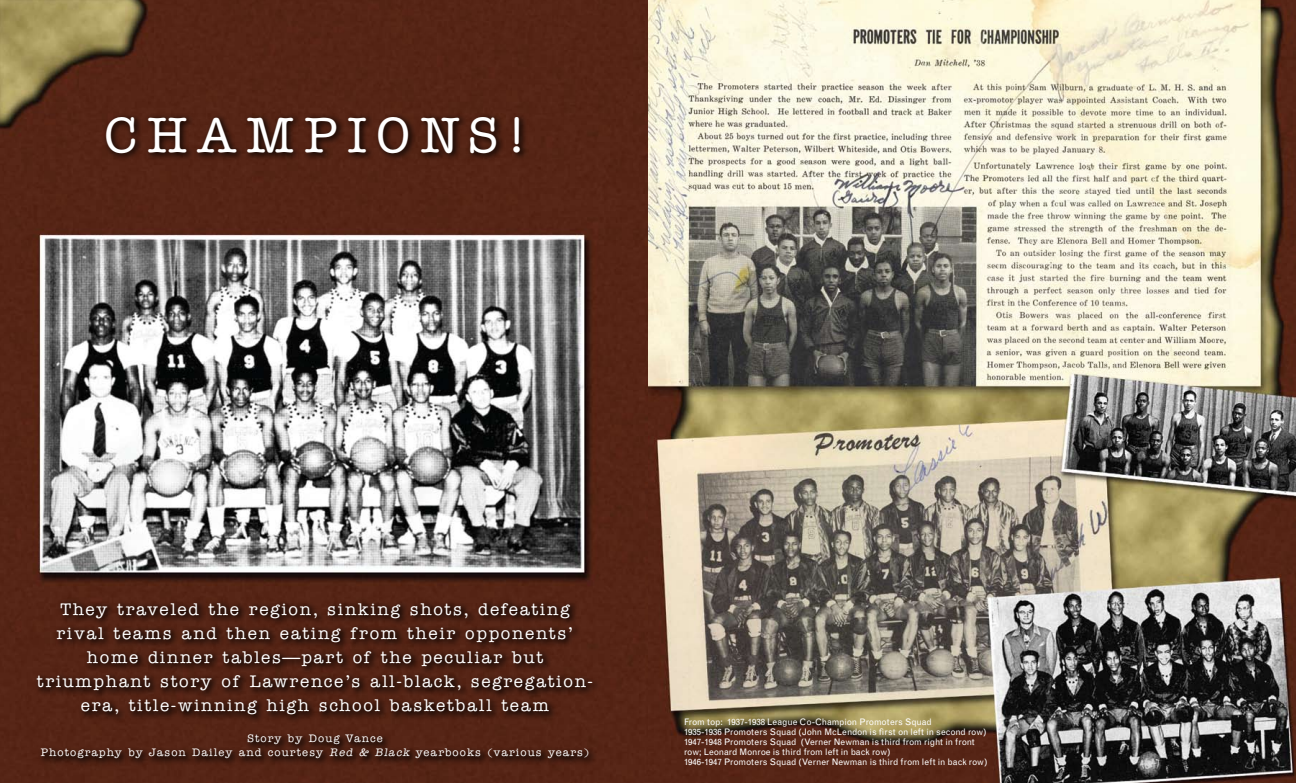
<style>
.page{position:relative;width:1296px;height:783px;background:#fff}
.page>*{position:absolute;margin:0;border:0;box-sizing:border-box;transform-origin:0 0}
.t1{font:500 50px "American Typewriter Std";letter-spacing:.2em;color:#fff}
.t2{font:500 17px/24px "American Typewriter Std";letter-spacing:.1em;color:#fff;text-align:center}
.t3{font:500 11px/14px "American Typewriter Std";letter-spacing:.1em;color:#fff;text-align:center}
.t4{font:9px/10px "Grotesque MT Std";color:#fff}
.s1{font-style:italic}
</style>
<div class="page">
<img style="left:0;top:0;width:1296px;height:783px">
<div style="left:101px;top:112px;width:576px;height:137px;background:#000;opacity:.75"></div>
<div style="left:32px;top:597px;width:595px;height:140px;background:#000;opacity:.75"></div>
<div style="left:36px;top:729px;width:585px;height:54px;background:#000;opacity:.75"></div>
<h1 class="t1" style="left:105px;top:107px;width:422px">CHAMPIONS!</h1>
<p class="t2" style="left:37px;top:597px;width:558px">They traveled the region, sinking shots, defeating rival teams and then eating from their opponents’ home dinner tables—part of the peculiar but triumphant story of Lawrence’s all-black, segregation&shy;era, title-winning high school basketball team</p>
<p class="t3" style="left:41px;top:731px;width:550px">Story by Doug Vance<br>Photography by Jason Dailey and courtesy <span class="s1">Red &amp; Black</span> yearbooks (various years)</p>
<p class="t4" style="left:684px;top:717px;width:305px">From top: 1937-1938 League Co-Champion Promoters Squad<br>1935-1936 Promoters Squad (John McLendon is first on left in second row)<br>1947-1948 Promoters Squad (Verner Newman is third from right in front row; Leonard Monroe is third from left in back row)<br>1946-1947 Promoters Squad (Verner Newman is third from left in back row)</p>
</div>
